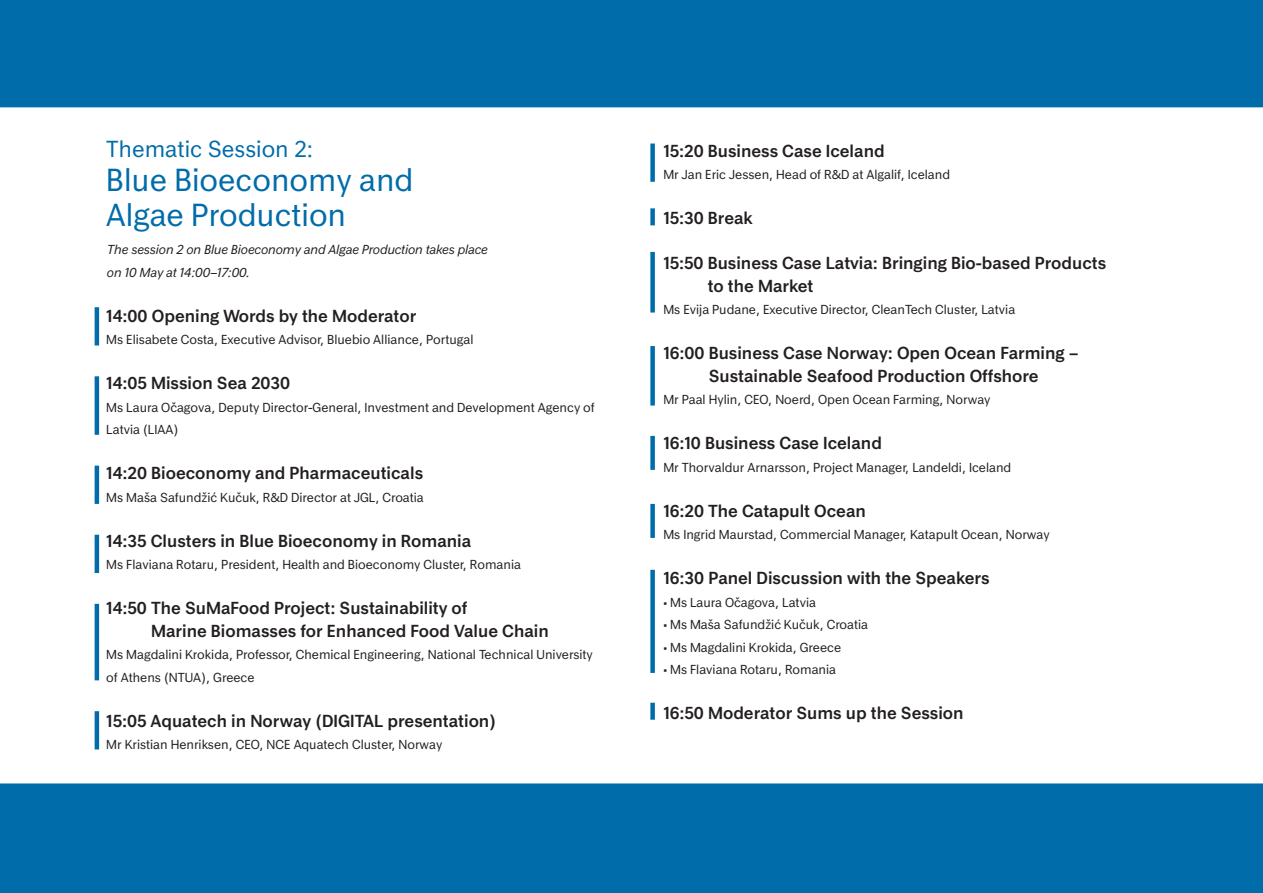
<style>
.page{position:relative;width:1263px;height:893px;background:#fff}
.page>*{position:absolute;margin:0;border:0;box-sizing:border-box;transform-origin:0 0}
.t1{font:33px/34.5px "Innovation Norway";color:#006caa}
.t2{font:24px "Innovation Norway";color:#006caa}
.t3{font:700 18px/22.5px "Innovation Norway";color:#231f20}
.t4{font:13.5px/22.5px "Innovation Norway";color:#231f20}
.t5{font:italic 13.5px/22.5px "Innovation Norway";color:#231f20}
</style>
<div class="page">
<hr style="left:95px;top:307px;width:4px;height:38px;background:#006caa">
<div style="left:650px;top:144px;width:5px;height:38px;background:#006caa"></div>
<div style="left:650px;top:252px;width:5px;height:61px;background:#006caa"></div>
<div style="left:650px;top:346px;width:5px;height:60px;background:#006caa"></div>
<div style="left:650px;top:436px;width:5px;height:34px;background:#006caa"></div>
<div style="left:650px;top:504px;width:5px;height:34px;background:#006caa"></div>
<div style="left:650px;top:570px;width:5px;height:103px;background:#006caa"></div>
<div style="left:650px;top:208px;width:5px;height:17px;background:#006caa"></div>
<div style="left:650px;top:703px;width:5px;height:17px;background:#006caa"></div>
<hr style="left:95px;top:376px;width:4px;height:59px;background:#006caa">
<hr style="left:95px;top:466px;width:4px;height:38px;background:#006caa">
<hr style="left:95px;top:711px;width:4px;height:38px;background:#006caa">
<hr style="left:95px;top:535px;width:4px;height:38px;background:#006caa">
<hr style="left:95px;top:604px;width:4px;height:76px;background:#006caa">
<div style="left:0;top:101px;width:1263px;height:6px;background:#006caa"></div>
<div style="left:0;top:0;width:1263px;height:101px;background:#006caa"></div>
<div style="left:0;top:784px;width:1263px;height:109px;background:#006caa"></div>
<h2 class="t2" style="left:106px;top:132px;width:209px">Thematic Session 2:</h2>
<h1 class="t1" style="left:106px;top:161px;width:309px">Blue Bioeconomy and<br>Algae Production</h1>
<p class="t5" style="left:106px;top:237px;width:382px">The session 2 on Blue Bioeconomy and Algae Production takes place on 10 May at 14:00–17:00.</p>
<h3 class="t3" style="left:106px;top:303px;width:311px">14:00 Opening Words by the Moderator</h3>
<p class="t4" style="left:106px;top:328px;width:369px">Ms Elisabete Costa, Executive Advisor, Bluebio Alliance, Portugal</p>
<h3 class="t3" style="left:106px;top:371px;width:185px">14:05 Mission Sea 2030</h3>
<p class="t4" style="left:106px;top:395px;width:490px">Ms Laura Očagova, Deputy Director-General, Investment and Development Agency of<br>Latvia (LIAA)</p>
<h3 class="t3" style="left:106px;top:461px;width:318px">14:20 Bioeconomy and Pharmaceuticals</h3>
<p class="t4" style="left:106px;top:485px;width:319px">Ms Maša Safundžić Kučuk, R&amp;D Director at JGL, Croatia</p>
<h3 class="t3" style="left:106px;top:528px;width:366px">14:35 Clusters in Blue Bioeconomy in Romania</h3>
<p class="t4" style="left:106px;top:553px;width:416px">Ms Flaviana Rotaru, President, Health and Bioeconomy Cluster, Romania</p>
<h3 class="t3" style="left:151px;top:596px;width:399px;text-indent:-45px">14:50 The SuMaFood Project: Sustainability of<br>Marine Biomasses for Enhanced Food Value Chain</h3>
<p class="t4" style="left:106px;top:643px;width:488px">Ms Magdalini Krokida, Professor, Chemical Engineering, National Technical University of Athens (NTUA), Greece</p>
<h3 class="t3" style="left:106px;top:708px;width:391px">15:05 Aquatech in Norway (DIGITAL presentation)</h3>
<p class="t4" style="left:106px;top:733px;width:338px">Mr Kristian Henriksen, CEO, NCE Aquatech Cluster, Norway</p>
<h3 class="t3" style="left:663px;top:138px;width:223px">15:20 Business Case Iceland</h3>
<p class="t4" style="left:663px;top:162px;width:288px">Mr Jan Eric Jessen, Head of R&amp;D at Algalif, Iceland</p>
<h3 class="t3" style="left:663px;top:205px;width:91px">15:30 Break</h3>
<h3 class="t3" style="left:708px;top:250px;width:400px;text-indent:-44px">15:50 Business Case Latvia: Bringing Bio-based Products to the Market</h3>
<p class="t4" style="left:663px;top:297px;width:353px">Ms Evija Pudane, Executive Director, CleanTech Cluster, Latvia</p>
<h3 class="t3" style="left:663px;top:340px;width:417px;text-align:center">16:00 Business Case Norway: Open Ocean Farming –<br>Sustainable Seafood Production Offshore</h3>
<p class="t4" style="left:663px;top:387px;width:329px">Mr Paal Hylin, CEO, Noerd, Open Ocean Farming, Norway</p>
<h3 class="t3" style="left:663px;top:430px;width:220px">16:10 Business Case Iceland</h3>
<p class="t4" style="left:663px;top:455px;width:349px">Mr Thorvaldur Arnarsson, Project Manager, Landeldi, Iceland</p>
<h3 class="t3" style="left:663px;top:498px;width:204px">16:20 The Catapult Ocean</h3>
<p class="t4" style="left:663px;top:522px;width:388px">Ms Ingrid Maurstad, Commercial Manager, Katapult Ocean, Norway</p>
<h3 class="t3" style="left:663px;top:565px;width:328px">16:30 Panel Discussion with the Speakers</h3>
<p class="t4" style="left:663px;top:590px;width:154px">• Ms Laura Očagova, Latvia</p>
<p class="t4" style="left:663px;top:612px;width:206px">• Ms Maša Safundžić Kučuk, Croatia</p>
<p class="t4" style="left:663px;top:635px;width:179px">• Ms Magdalini Krokida, Greece</p>
<p class="t4" style="left:663px;top:657px;width:174px">• Ms Flaviana Rotaru, Romania</p>
<h3 class="t3" style="left:663px;top:700px;width:302px">16:50 Moderator Sums up the Session</h3>
</div>
